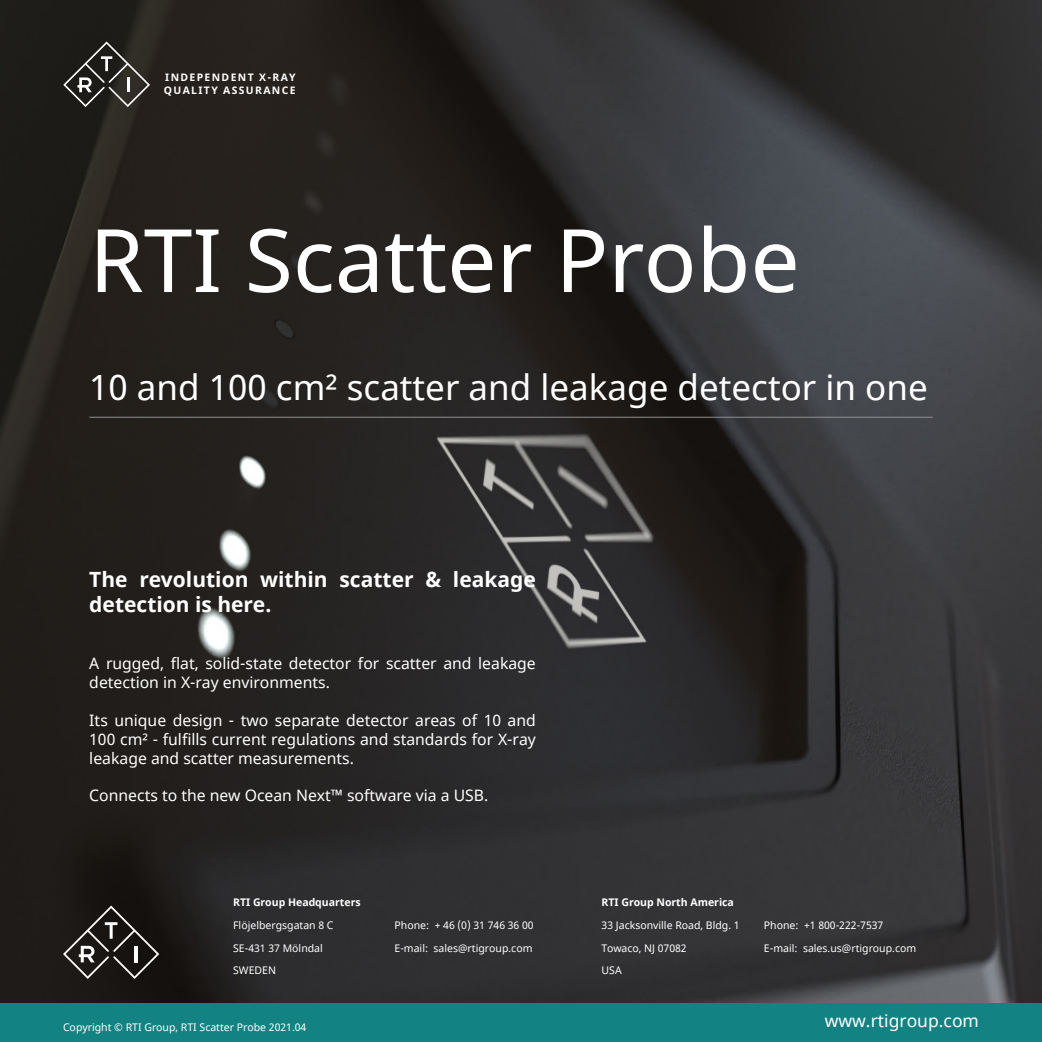
<style>
.page{position:relative;width:1042px;height:1042px;background:#fff}
.page>*{position:absolute;margin:0;border:0;box-sizing:border-box;transform-origin:0 0}
.t1{font:87.5px "Noto Sans";color:#fff}
.t2{font:35px "Noto Sans";color:#fff}
.t3{font:700 21px/25.2px "Noto Sans";color:#fff}
.rubrik{font:17.5px "Noto Sans";color:#fff}
.t4{font:15.75px/18.9px "Noto Sans";color:#fff}
.t5{font:10.5px "Noto Sans";color:#fff}
.t6{font:700 10.5px "Noto Sans";color:#fff}
.t7{font:700 10.5px/13px "Noto Sans";letter-spacing:.13em;color:#fff}
</style>
<div class="page">
<img style="left:0;top:0;width:1042px;height:1004px">
<svg style="left:63px;top:41px;width:87px;height:66px;background:#3d3b37"></svg>
<div style="left:0;top:1004px;width:1042px;height:38px;background:#128382"></div>
<svg style="left:63px;top:905px;width:96px;height:74px;background:#34302e"></svg>
<hr style="left:89px;top:417px;width:844px;height:1px;background:#8e9091">
<p class="t7" style="left:164px;top:71px;width:133px">INDEPENDENT X-RAY<br>QUALITY ASSURANCE</p>
<p class="t1" style="left:89px;top:200px;width:712px">RTI Scatter Probe</p>
<p class="t2" style="left:89px;top:363px;width:840px">10 and 100 cm² scatter and leakage detector in one</p>
<p class="t3" style="left:89px;top:567px;width:448px">The revolution within scatter &amp; leakage detection is here.</p>
<p class="t4" style="left:89px;top:654px;width:448px">A rugged, flat, solid-state detector for scatter and leakage detection in X-ray environments.</p>
<p class="t4" style="left:89px;top:711px;width:448px;text-align:justify">Its unique design - two separate detector areas of 10 and 100 cm² - fulfills current regulations and standards for X-ray leakage and scatter measurements.</p>
<p class="t4" style="left:89px;top:787px;width:400px">Connects to the new Ocean Next™ software via a USB.</p>
<p class="t6" style="left:233px;top:895px;width:129px">RTI Group Headquarters</p>
<p class="t5" style="left:233px;top:918px;width:102px">Flöjelbergsgatan 8 C</p>
<p class="t5" style="left:394px;top:918px;width:141px">Phone: + 46 (0) 31 746 36 00</p>
<p class="t5" style="left:233px;top:940px;width:91px">SE-431 37 Mölndal</p>
<p class="t5" style="left:394px;top:940px;width:139px">E-mail: sales@rtigroup.com</p>
<p class="t5" style="left:233px;top:963px;width:44px">SWEDEN</p>
<p class="t5" style="left:63px;top:1019px;width:245px">Copyright © RTI Group, RTI Scatter Probe 2021.04</p>
<p class="t6" style="left:601px;top:895px;width:134px">RTI Group North America</p>
<p class="t5" style="left:601px;top:918px;width:140px">33 Jacksonville Road, Bldg. 1</p>
<p class="t5" style="left:601px;top:940px;width:87px">Towaco, NJ 07082</p>
<p class="t5" style="left:601px;top:963px;width:22px">USA</p>
<p class="t5" style="left:764px;top:918px;width:121px">Phone: +1 800-222-7537</p>
<p class="t5" style="left:764px;top:940px;width:154px">E-mail: sales.us@rtigroup.com</p>
<p class="rubrik" style="left:825px;top:1008px;width:156px">www.rtigroup.com</p>
</div>
